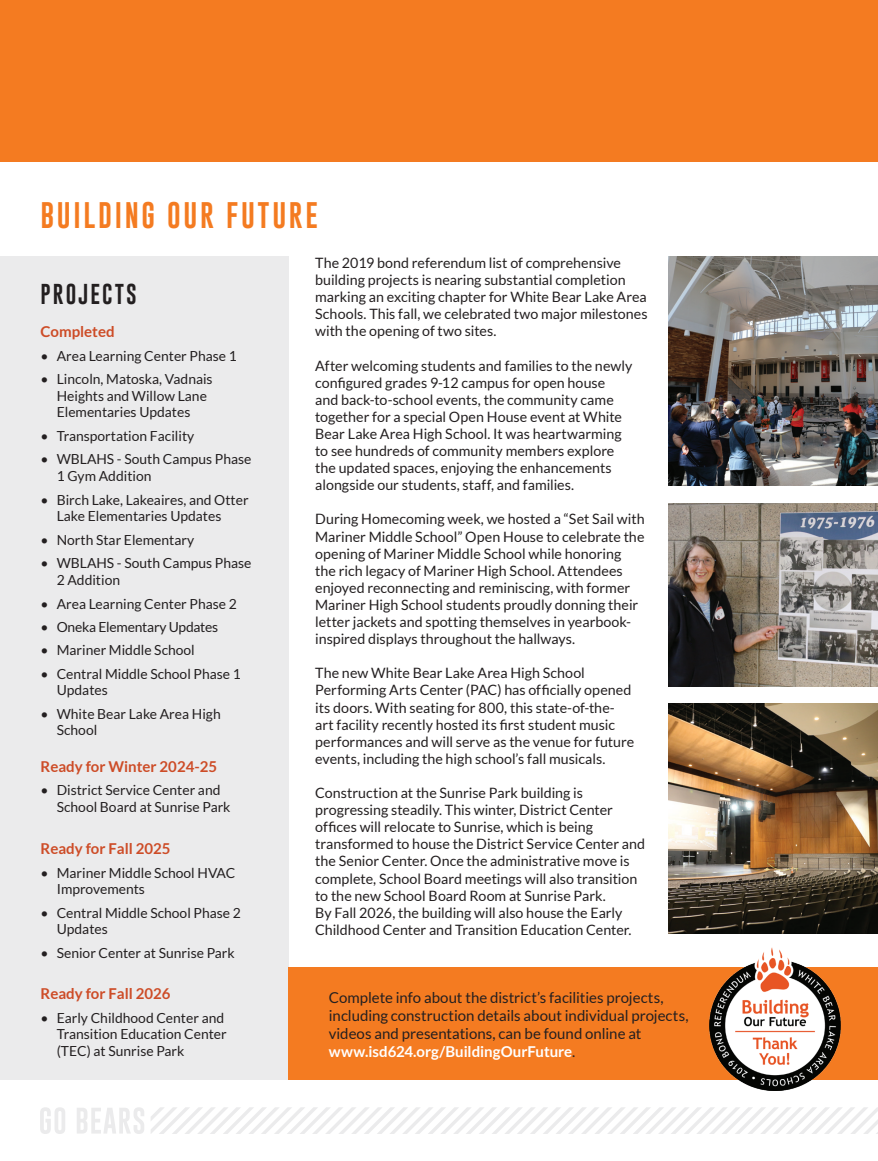
<style>
.page{position:relative;width:878px;height:1161px;background:#fff}
.page>*{position:absolute;margin:0;border:0;box-sizing:border-box;transform-origin:0 0}
.t1{font:27px "Gobold";letter-spacing:.1em;color:#f47b21}
.t2{font:21px "Gobold";letter-spacing:.1em;color:#231f20}
.t3{font:15px/18px "Lato";color:#231f20}
.t4{font:700 15px "Lato";color:#cd4c27}
.t5{font:14.25px/17.1px "Lato";color:#231f20}
.t6{font:13.8px/16.6px "Lato";color:#231f20}
.s1{font-weight:700;color:#fff}
</style>
<div class="page">
<div style="left:0;top:0;width:878px;height:162px;background:#f47b21"></div>
<svg style="left:40px;top:1107px;width:104px;height:27px"></svg>
<svg style="left:151px;top:1107px;width:726px;height:27px"></svg>
<div style="left:0;top:256px;width:288px;height:824px;background:#ebebec"></div>
<div style="left:288px;top:967px;width:590px;height:113px;background:#f47b21"></div>
<img style="left:709px;top:947px;width:132px;height:144px">
<img style="left:668px;top:256px;width:210px;height:230px">
<img style="left:668px;top:704px;width:210px;height:229px">
<img style="left:668px;top:504px;width:210px;height:182px">
<h1 class="t1" style="left:40px;top:198px;width:279px">BUILDING OUR FUTURE</h1>
<h2 class="t2" style="left:40px;top:281px;width:98px">PROJECTS</h2>
<p class="t4" style="left:40px;top:323px;width:76px">Completed</p>
<p class="t6" style="left:40px;top:347px;width:198px">• Area Learning Center Phase 1</p>
<p class="t6" style="left:57px;top:371px;width:157px;text-indent:-16px">• Lincoln, Matoska, Vadnais<br>Heights and Willow Lane<br>Elementaries Updates</p>
<p class="t6" style="left:40px;top:427px;width:155px">• Transportation Facility</p>
<p class="t6" style="left:57px;top:451px;width:196px;line-height:17.1px;text-indent:-16px">• WBLAHS - South Campus Phase<br>1 Gym Addition</p>
<p class="t6" style="left:57px;top:491px;width:193px;text-indent:-16px">• Birch Lake, Lakeaires, and Otter<br>Lake Elementaries Updates</p>
<p class="t6" style="left:40px;top:531px;width:155px">• North Star Elementary</p>
<p class="t6" style="left:57px;top:554px;width:196px;line-height:17.1px;text-indent:-16px">• WBLAHS - South Campus Phase<br>2 Addition</p>
<p class="t6" style="left:40px;top:595px;width:198px">• Area Learning Center Phase 2</p>
<p class="t6" style="left:40px;top:619px;width:179px">• Oneka Elementary Updates</p>
<p class="t6" style="left:40px;top:642px;width:156px">• Mariner Middle School</p>
<p class="t6" style="left:57px;top:665px;width:186px;text-indent:-16px">• Central Middle School Phase 1<br>Updates</p>
<p class="t6" style="left:57px;top:705px;width:165px;text-indent:-16px">• White Bear Lake Area High<br>School</p>
<p class="t4" style="left:40px;top:758px;width:178px">Ready for Winter 2024-25</p>
<p class="t6" style="left:57px;top:782px;width:175px;text-indent:-16px">• District Service Center and<br>School Board at Sunrise Park</p>
<p class="t4" style="left:40px;top:840px;width:131px">Ready for Fall 2025</p>
<p class="t6" style="left:57px;top:864px;width:180px;text-indent:-16px">• Mariner Middle School HVAC<br>Improvements</p>
<p class="t6" style="left:57px;top:904px;width:186px;text-indent:-16px">• Central Middle School Phase 2<br>Updates</p>
<p class="t6" style="left:40px;top:944px;width:196px">• Senior Center at Sunrise Park</p>
<p class="t4" style="left:40px;top:985px;width:131px">Ready for Fall 2026</p>
<p class="t6" style="left:57px;top:1009px;width:171px;text-indent:-16px">• Early Childhood Center and<br>Transition Education Center (TEC) at Sunrise Park</p>
<p class="t5" style="left:315px;top:254px;width:334px">The 2019 bond referendum list of comprehensive building projects is nearing substantial completion marking an exciting chapter for White Bear Lake Area Schools. This fall, we celebrated two major milestones with the opening of two sites.</p>
<p class="t5" style="left:315px;top:357px;width:319px">After welcoming students and families to the newly configured grades 9-12 campus for open house<br>and back-to-school events, the community came together for a special Open House event at White Bear Lake Area High School. It was heartwarming to see hundreds of community members explore the updated spaces, enjoying the enhancements alongside our students, staff, and families.</p>
<p class="t5" style="left:315px;top:511px;width:331px">During Homecoming week, we hosted a “Set Sail with Mariner Middle School” Open House to celebrate the opening of Mariner Middle School while honoring the rich legacy of Mariner High School. Attendees enjoyed reconnecting and reminiscing, with former Mariner High School students proudly donning their letter jackets and spotting themselves in yearbook&shy;inspired displays throughout the hallways.</p>
<p class="t5" style="left:315px;top:665px;width:320px">The new White Bear Lake Area High School Performing Arts Center (PAC) has officially opened its doors. With seating for 800, this state-of-the&shy;art facility recently hosted its first student music performances and will serve as the venue for future events, including the high school’s fall musicals.</p>
<p class="t5" style="left:315px;top:784px;width:331px">Construction at the Sunrise Park building is progressing steadily. This winter, District Center offices will relocate to Sunrise, which is being transformed to house the District Service Center and the Senior Center. Once the administrative move is complete, School Board meetings will also transition to the new School Board Room at Sunrise Park.<br>By Fall 2026, the building will also house the Early Childhood Center and Transition Education Center.</p>
<p class="t3" style="left:329px;top:988px;width:361px">Complete info about the district’s facilities projects, including construction details about individual projects, videos and presentations, can be found online at <span class="s1">www.isd624.org/BuildingOurFuture</span>.</p>
</div>
